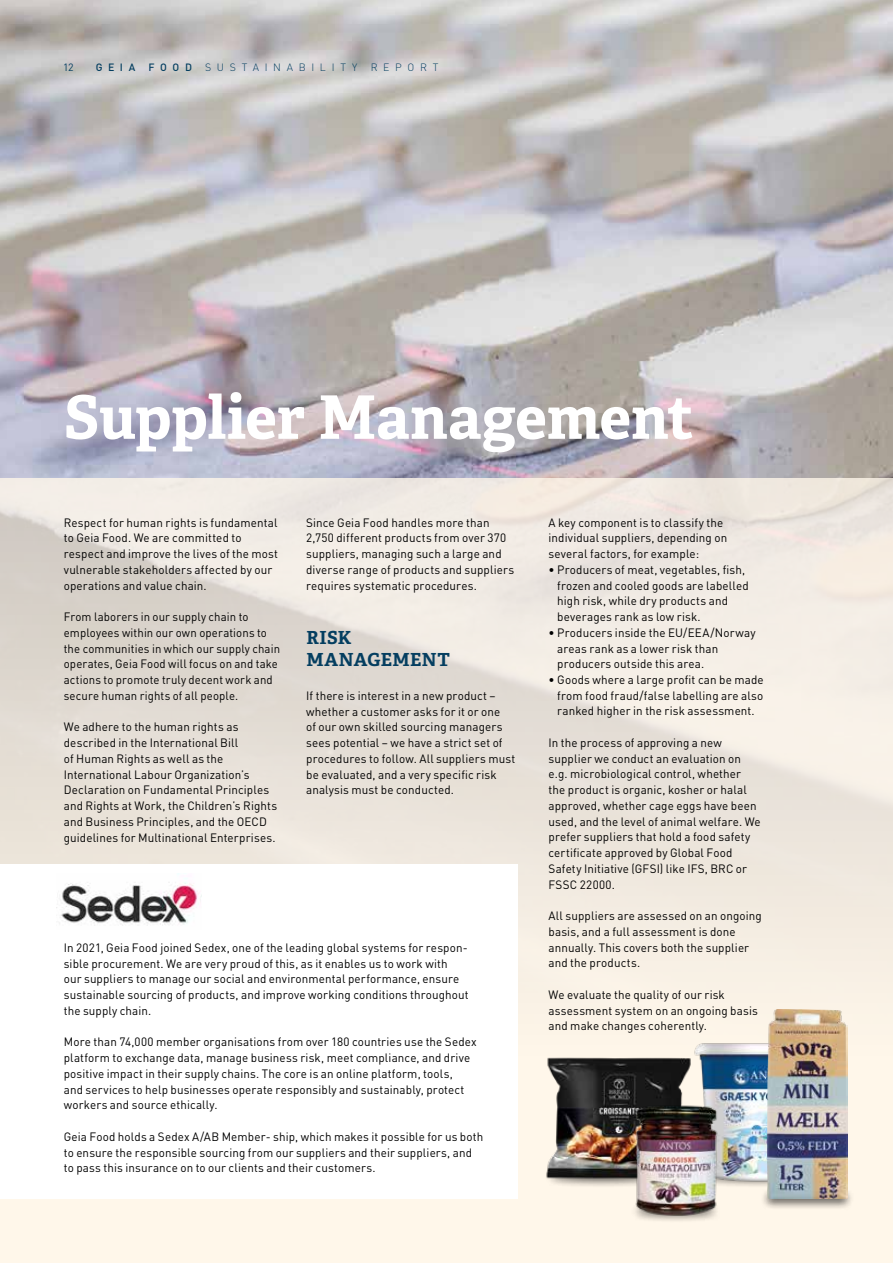
<style>
.page{position:relative;width:893px;height:1263px;background:#fff}
.page>*{position:absolute;margin:0;border:0;box-sizing:border-box;transform-origin:0 0}
.t1{font:700 60px "Adelle";letter-spacing:-.005em;color:#fff}
.t2{font:700 18px/22.5px "Adelle";letter-spacing:.025em;color:#043e60}
.t3{font:12px/15.8px "DIN Pro";letter-spacing:.01em;color:#000}
.t4{font:12px/15.8px "DIN Pro";letter-spacing:.01em;color:#000;scale:.95 1}
.t5{font:300 10.5px "DIN Pro";letter-spacing:.545em;color:#043e60}
.t6{font:500 10.5px "DIN Pro";letter-spacing:.53em;color:#043e60}
.t7{font:10.5px "DIN Pro";color:#043e60}
</style>
<div class="page">
<img style="left:0;top:0;width:893px;height:478px">
<div style="left:0;top:478px;width:893px;height:785px;background:#fff7ea"></div>
<img style="left:0;top:478px;width:893px;height:712px">
<div style="left:0;top:864px;width:517px;height:335px;background:#fff"></div>
<img style="left:541px;top:1055px;width:148px;height:127px">
<img style="left:56px;top:878px;width:146px;height:48px">
<div style="left:700px;top:1165px;width:116px;height:23px;background:#f6eee1"></div>
<img style="left:689px;top:1040px;width:78px;height:145px">
<div style="left:631px;top:1199px;width:90px;height:24px;background:#faf2e5"></div>
<div style="left:761px;top:1187px;width:93px;height:23px;background:#000;opacity:.75"></div>
<img style="left:630px;top:1097px;width:93px;height:123px">
<img style="left:767px;top:1009px;width:80px;height:189px">
<p class="t7" style="left:63px;top:60px;width:12px">12</p>
<p class="t6" style="left:96px;top:60px;width:41px">GEIA</p>
<p class="t6" style="left:148px;top:60px;width:45px">FOOD</p>
<p class="t5" style="left:205px;top:60px;width:154px">SUSTAINABILITY</p>
<p class="t5" style="left:371px;top:60px;width:69px">REPORT</p>
<h1 class="t1" style="left:64px;top:379px;width:631px">Supplier Management</h1>
<p class="t3" style="left:64px;top:514px;width:216px">Respect for human rights is fundamental to Geia Food. We are committed to respect and improve the lives of the most vulnerable stakeholders affected by our operations and value chain.</p>
<p class="t4" style="left:64px;top:608px;width:229px">From laborers in our supply chain to employees within our own operations to the communities in which our supply chain operates, Geia Food will focus on and take actions to promote truly decent work and secure human rights of all people.</p>
<p class="t3" style="left:64px;top:719px;width:215px">We adhere to the human rights as described in the International Bill<br>of Human Rights as well as the International Labour Organization’s Declaration on Fundamental Principles and Rights at Work, the Children’s Rights and Business Principles, and the OECD guidelines for Multinational Enterprises.</p>
<p class="t3" style="left:306px;top:514px;width:209px">Since Geia Food handles more than 2,750 different products from over 370 suppliers, managing such a large and diverse range of products and suppliers requires systematic procedures.</p>
<h2 class="t2" style="left:306px;top:626px;width:145px">RISK<br>MANAGEMENT</h2>
<p class="t3" style="left:306px;top:687px;width:211px">If there is interest in a new product – whether a customer asks for it or one<br>of our own skilled sourcing managers sees potential – we have a strict set of procedures to follow. All suppliers must be evaluated, and a very specific risk analysis must be conducted.</p>
<p class="t3" style="left:64px;top:939px;width:406px">In 2021, Geia Food joined Sedex, one of the leading global systems for respon&shy;sible procurement. We are very proud of this, as it enables us to work with<br>our suppliers to manage our social and environmental performance, ensure sustainable sourcing of products, and improve working conditions throughout the supply chain.</p>
<p class="t3" style="left:64px;top:1034px;width:414px">More than 74,000 member organisations from over 180 countries use the Sedex platform to exchange data, manage business risk, meet compliance, and drive positive impact in their supply chains. The core is an online platform, tools,<br>and services to help businesses operate responsibly and sustainably, protect workers and source ethically.</p>
<p class="t3" style="left:64px;top:1128px;width:421px">Geia Food holds a Sedex A/AB Member- ship, which makes it possible for us both to ensure the responsible sourcing from our suppliers and their suppliers, and to pass this insurance on to our clients and their customers.</p>
<p class="t3" style="left:548px;top:514px;width:180px">A key component is to classify the individual suppliers, depending on several factors, for example:</p>
<p class="t3" style="left:557px;top:561px;width:193px;text-indent:-9px">• Producers of meat, vegetables, fish, frozen and cooled goods are labelled high risk, while dry products and beverages rank as low risk.</p>
<p class="t3" style="left:557px;top:624px;width:200px;text-indent:-9px">• Producers inside the EU/EEA/Norway areas rank as a lower risk than producers outside this area.</p>
<p class="t3" style="left:557px;top:671px;width:208px;text-align:justify;text-indent:-9px">• Goods where a large profit can be made from food fraud/false labelling are also ranked higher in the risk assessment.</p>
<p class="t3" style="left:548px;top:734px;width:214px">In the process of approving a new supplier we conduct an evaluation on e.g. microbiological control, whether the product is organic, kosher or halal approved, whether cage eggs have been used, and the level of animal welfare. We prefer suppliers that hold a food safety certificate approved by Global Food Safety Initiative (GFSI) like IFS, BRC or FSSC 22000.</p>
<p class="t3" style="left:548px;top:907px;width:215px">All suppliers are assessed on an ongoing basis, and a full assessment is done annually. This covers both the supplier and the products.</p>
<p class="t3" style="left:548px;top:986px;width:211px">We evaluate the quality of our risk assessment system on an ongoing basis and make changes coherently.</p>
</div>
